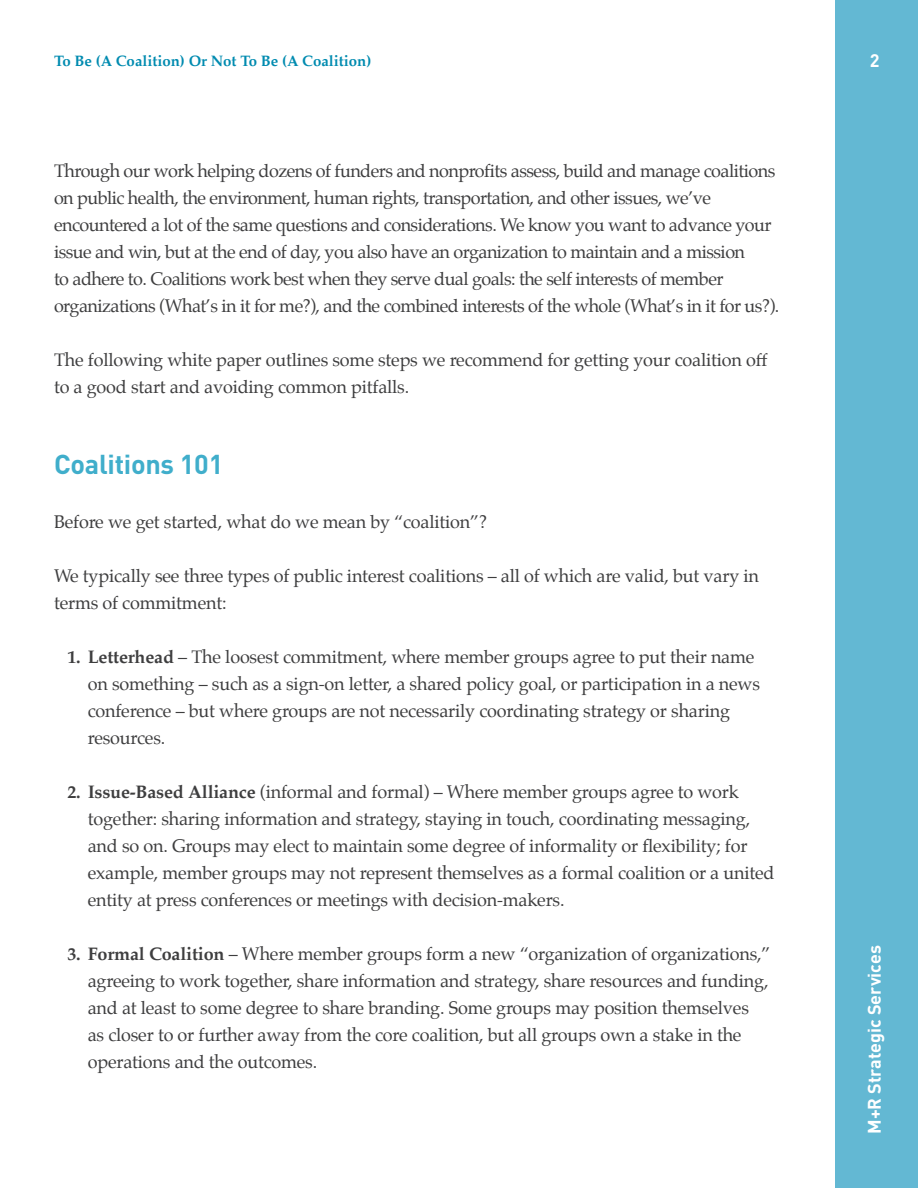
<style>
.page{position:relative;width:918px;height:1188px;background:#fff}
.page>*{position:absolute;margin:0;border:0;box-sizing:border-box;transform-origin:0 0}
.t1{font:700 27px "DIN";letter-spacing:-.01em;color:#40aecb}
.t2{font:18px/27px "Palatino";letter-spacing:-.01em;color:#3e3e3f}
.t3{font:18px/27px "Palatino";letter-spacing:-.03em;color:#3e3e3f}
.t4{font:700 18px "DIN";color:#fff}
.t5{font:700 15px "Palatino";color:#008bb0}
.s1{font-weight:700}
</style>
<div class="page">
<div style="left:835px;top:0;width:83px;height:1188px;background:#63b8d3"></div>
<p class="t5" style="left:54px;top:48px;width:319px">To Be (A Coalition) Or Not To Be (A Coalition)</p>
<p class="t4" style="left:870px;top:49px;width:11px">2</p>
<p class="t3" style="left:54px;top:157px;width:727px">Through our work helping dozens of funders and nonprofits assess, build and manage coalitions on public health, the environment, human rights, transportation, and other issues, we’ve encountered a lot of the same questions and considerations. We know you want to advance your issue and win, but at the end of day, you also have an organization to maintain and a mission<br>to adhere to. Coalitions work best when they serve dual goals: the self interests of member organizations (What’s in it for me?), and the combined interests of the whole (What’s in it for us?).</p>
<p class="t2" style="left:54px;top:346px;width:715px">The following white paper outlines some steps we recommend for getting your coalition off to a good start and avoiding common pitfalls.</p>
<p class="t1" style="left:54px;top:446px;width:171px">Coalitions 101</p>
<p class="t2" style="left:54px;top:508px;width:435px">Before we get started, what do we mean by “coalition”?</p>
<p class="t2" style="left:54px;top:562px;width:707px">We typically see three types of public interest coalitions – all of which are valid, but vary in terms of commitment:</p>
<p class="t2" style="left:88px;top:643px;width:674px;text-indent:-20px"><span class="s1">1. Letterhead</span> – The loosest commitment, where member groups agree to put their name on something – such as a sign-on letter, a shared policy goal, or participation in a news conference – but where groups are not necessarily coordinating strategy or sharing resources.</p>
<p class="t2" style="left:88px;top:778px;width:688px;text-indent:-20px"><span class="s1">2. Issue-Based Alliance</span> (informal and formal) – Where member groups agree to work together: sharing information and strategy, staying in touch, coordinating messaging, and so on. Groups may elect to maintain some degree of informality or flexibility; for example, member groups may not represent themselves as a formal coalition or a united entity at press conferences or meetings with decision-makers.</p>
<p class="t2" style="left:88px;top:940px;width:684px;text-indent:-20px"><span class="s1">3. Formal Coalition</span> – Where member groups form a new “organization of organizations,” agreeing to work together, share information and strategy, share resources and funding, and at least to some degree to share branding. Some groups may position themselves<br>as closer to or further away from the core coalition, but all groups own a stake in the operations and the outcomes.</p>
<p class="t4" style="left:863px;top:1134px;width:190px;rotate:-90deg">M+R Strategic Services</p>
</div>
